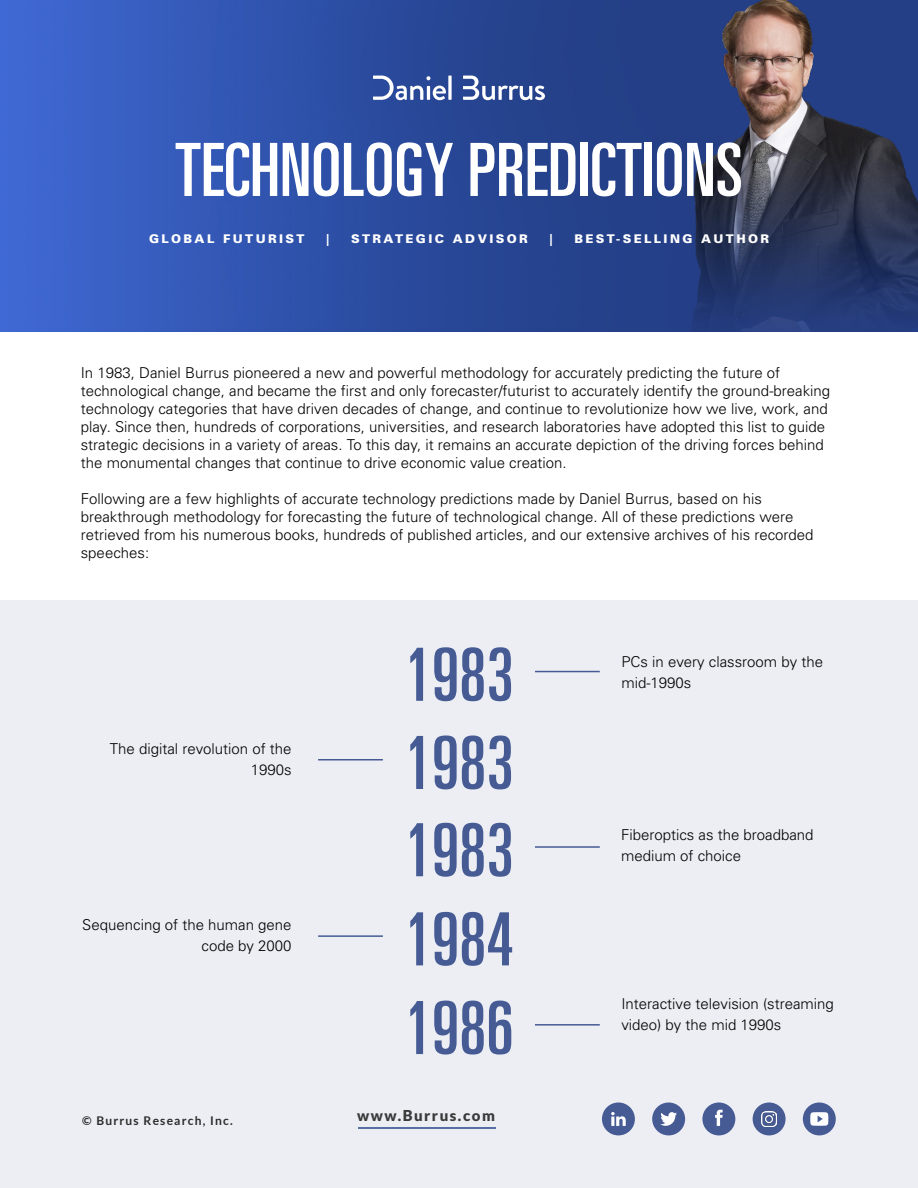
<style>
.page{position:relative;width:918px;height:1188px;background:#fff}
.page>*{position:absolute;margin:0;border:0;box-sizing:border-box;transform-origin:0 0}
.t1{font:ultra-condensed 73.5px "Univers";color:#fff}
.t2{font:ultra-condensed 73.5px "Univers";color:#465b94}
.t3{font:300 15px/18px "Univers";color:#000}
.t4{font:900 15px "Lato";letter-spacing:.1em;color:#3a3a3a}
.t5{font:900 12px "Univers";letter-spacing:.2em;color:#fff}
.t6{font:700 12px "Lato";letter-spacing:.1em;color:#2c2c2c}
</style>
<div class="page">
<div style="left:0;top:600px;width:918px;height:588px;background:#eceef4"></div>
<img style="left:0;top:0;width:663px;height:332px">
<img style="left:663px;top:0;width:255px;height:332px">
<div style="left:803px;top:1102px;width:33px;height:33px;background:#465b94;border-radius:50%"></div>
<div style="left:702px;top:1102px;width:33px;height:33px;background:#465b94;border-radius:50%"></div>
<hr style="left:358px;top:1127px;width:137px;height:1px;background:#586fa4">
<div style="left:602px;top:1102px;width:33px;height:33px;background:#465b94;border-radius:50%"></div>
<div style="left:652px;top:1102px;width:33px;height:33px;background:#465b94;border-radius:50%"></div>
<svg style="left:611px;top:1112px;width:15px;height:14px"></svg>
<svg style="left:660px;top:1112px;width:17px;height:14px"></svg>
<svg style="left:715px;top:1110px;width:8px;height:16px"></svg>
<svg style="left:810px;top:1112px;width:18px;height:14px"></svg>
<div style="left:753px;top:1102px;width:33px;height:33px;background:#465b94;border-radius:50%"></div>
<img style="left:762px;top:1111px;width:15px;height:15px">
<svg style="left:448px;top:76px;width:4px;height:24px"></svg>
<svg style="left:463px;top:76px;width:82px;height:24px"></svg>
<svg style="left:373px;top:76px;width:73px;height:24px"></svg>
<hr style="left:535px;top:671px;width:65px;height:1px;background:#465b94">
<hr style="left:318px;top:759px;width:65px;height:1px;background:#465b94">
<hr style="left:535px;top:846px;width:65px;height:2px;background:#465b94">
<hr style="left:318px;top:935px;width:65px;height:2px;background:#465b94">
<hr style="left:535px;top:1024px;width:65px;height:2px;background:#465b94">
<h1 class="t1" style="left:175px;top:128px;width:569px">TECHNOLOGY PREDICTIONS</h1>
<p class="t5" style="left:149px;top:231px;width:157px">GLOBAL FUTURIST</p>
<p class="t5" style="left:326px;top:231px;width:5px">|</p>
<p class="t5" style="left:351px;top:231px;width:178px">STRATEGIC ADVISOR</p>
<p class="t5" style="left:550px;top:231px;width:5px">|</p>
<p class="t5" style="left:574px;top:231px;width:196px">BEST-SELLING AUTHOR</p>
<p class="t3" style="left:81px;top:364px;width:751px">In 1983, Daniel Burrus pioneered a new and powerful methodology for accurately predicting the future of technological change, and became the first and only forecaster/futurist to accurately identify the ground-breaking technology categories that have driven decades of change, and continue to revolutionize how we live, work, and play. Since then, hundreds of corporations, universities, and research laboratories have adopted this list to guide strategic decisions in a variety of areas. To this day, it remains an accurate depiction of the driving forces behind the monumental changes that continue to drive economic value creation.</p>
<p class="t3" style="left:81px;top:490px;width:734px">Following are a few highlights of accurate technology predictions made by Daniel Burrus, based on his breakthrough methodology for forecasting the future of technological change. All of these predictions were retrieved from his numerous books, hundreds of published articles, and our extensive archives of his recorded speeches:</p>
<p class="t3" style="left:110px;top:739px;width:183px;line-height:21px;text-align:right">The digital revolution of the<br>1990s</p>
<p class="t3" style="left:82px;top:914px;width:211px;line-height:21px;text-align:right">Sequencing of the human gene code by 2000</p>
<p class="t6" style="left:82px;top:1114px;width:152px">© Burrus Research, Inc.</p>
<h1 class="t2" style="left:404px;top:633px;width:111px">1983</h1>
<p class="t3" style="left:621px;top:651px;width:203px;line-height:21px">PCs in every classroom by the mid-1990s</p>
<h1 class="t2" style="left:404px;top:721px;width:111px">1983</h1>
<h1 class="t2" style="left:404px;top:808px;width:111px">1983</h1>
<p class="t3" style="left:621px;top:824px;width:194px;line-height:21px">Fiberoptics as the broadband medium of choice</p>
<h1 class="t2" style="left:404px;top:897px;width:111px">1984</h1>
<h1 class="t2" style="left:404px;top:986px;width:111px">1986</h1>
<p class="t3" style="left:621px;top:993px;width:214px;line-height:21px">Interactive television (streaming video) by the mid 1990s</p>
<p class="t4" style="left:357px;top:1107px;width:139px">www.Burrus.com</p>
</div>
